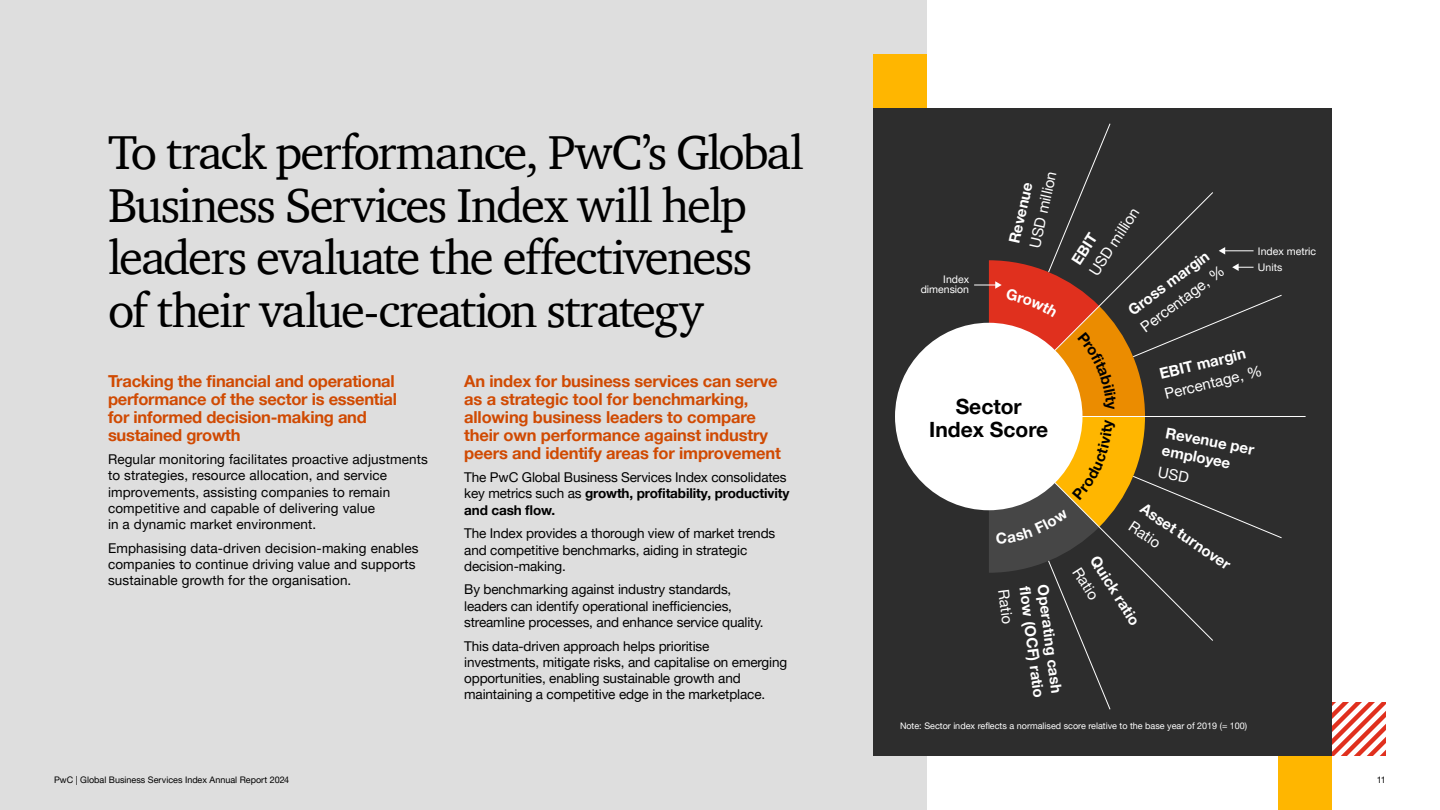
<style>
.page{position:relative;width:1440px;height:810px;background:#fff}
.page>*{position:absolute;margin:0;border:0;box-sizing:border-box;transform-origin:0 0}
.t1{font:48.75px/52.5px "ITC Charter Com";letter-spacing:-.035em;color:#000}
.t2{font:700 21px/22.5px "Helvetica Neue LT Pro";color:#000;text-align:center}
.t3{font:700 16.5px/18px "Helvetica Neue LT Pro";letter-spacing:-.01em;color:#d04a02}
.t4{font:700 15px/18.1px "Helvetica Neue LT Pro";color:#fff}
.t5{font:15px "Helvetica Neue LT Pro";color:#fff}
.t6{font:13.5px/16.2px "Helvetica Neue LT Pro";letter-spacing:-.01em;color:#000}
.t7{font:13.5px/16.2px "Helvetica Neue LT Pro";letter-spacing:.01em;color:#000}
.t8{font:10.5px/10.5px "Helvetica Neue LT Pro";color:#fff;text-align:right}
.t9{font:9px "Helvetica Neue LT Pro";color:#fff}
.t10{font:9px "Helvetica Neue LT Pro";color:#000}
.s1{font-weight:700}
</style>
<div class="page">
<div style="left:0;top:0;width:927px;height:810px;background:#dedede"></div>
<svg style="left:1332px;top:702px;width:54px;height:54px"></svg>
<div style="left:873px;top:54px;width:54px;height:54px;background:#ffb600"></div>
<div style="left:1278px;top:756px;width:54px;height:54px;background:#ffb600"></div>
<div style="left:873px;top:108px;width:459px;height:648px;background:#2d2d2d"></div>
<hr style="left:989px;top:416px;width:317px;height:1px;background:#fff">
<div style="left:895px;top:323px;width:188px;height:187px;background:#fff;border-radius:50%"></div>
<svg style="left:974px;top:123px;width:308px;height:587px"></svg>
<h1 class="t1" style="left:108px;top:126px;width:698px">To track performance, PwC’s Global Business Services Index will help leaders evaluate the effectiveness<br>of their value-creation strategy</h1>
<p class="t3" style="left:108px;top:371px;width:290px">Tracking the financial and operational performance of the sector is essential for informed decision-making and sustained growth</p>
<p class="t7" style="left:108px;top:451px;width:321px">Regular monitoring facilitates proactive adjustments to strategies, resource allocation, and service improvements, assisting companies to remain competitive and capable of delivering value<br>in a dynamic market environment.</p>
<p class="t7" style="left:108px;top:540px;width:312px">Emphasising data-driven decision-making enables companies to continue driving value and supports sustainable growth for the organisation.</p>
<p class="t3" style="left:464px;top:371px;width:318px">An index for business services can serve as a strategic tool for benchmarking, allowing business leaders to compare their own performance against industry peers and identify areas for improvement</p>
<p class="t6" style="left:464px;top:469px;width:327px">The PwC Global Business Services Index consolidates key metrics such as <span class="s1">growth, profitability, productivity and cash flow.</span></p>
<p class="t6" style="left:464px;top:525px;width:313px">The Index provides a thorough view of market trends and competitive benchmarks, aiding in strategic decision-making.</p>
<p class="t6" style="left:464px;top:581px;width:301px">By benchmarking against industry standards, leaders can identify operational inefficiencies, streamline processes, and enhance service quality.</p>
<p class="t6" style="left:464px;top:637px;width:324px">This data-driven approach helps prioritise investments, mitigate risks, and capitalise on emerging opportunities, enabling sustainable growth and maintaining a competitive edge in the marketplace.</p>
<p class="t8" style="left:921px;top:274px;width:50px">Index dimension</p>
<p class="t5" style="left:1025px;top:246px;width:80px;rotate:-77deg">USD million</p>
<p class="t4" style="left:1005px;top:241px;width:64px;rotate:-77deg">Revenue</p>
<h2 class="t2" style="left:929px;top:395px;width:121px">Sector<br>Index Score</h2>
<p class="t4" style="left:1052px;top:583px;width:111px;rotate:83deg">Operating cash</p>
<p class="t4" style="left:1035px;top:586px;width:113px;rotate:83deg">flo w (OCF) ratio</p>
<p class="t5" style="left:1013px;top:588px;width:36px;rotate:83deg">Ratio</p>
<p class="t5" style="left:1085px;top:269px;width:80px;rotate:-57deg">USD million</p>
<p class="t4" style="left:1067px;top:258px;width:35px;rotate:-57deg">EBIT</p>
<p class="t8" style="left:1258px;top:243px;width:60px;line-height:16.4px;text-align:left">Index metric<br>Units</p>
<p class="t4" style="left:1124px;top:303px;width:98px;rotate:-36deg">Gross margin</p>
<p class="t5" style="left:1137px;top:320px;width:101px;rotate:-36deg">Percentage, %</p>
<p class="t4" style="left:1158px;top:365px;width:90px;rotate:-14deg">EBIT margin</p>
<p class="t5" style="left:1163px;top:385px;width:101px;rotate:-14deg">Percentage, %</p>
<p class="t4" style="left:1168px;top:423px;width:92px;rotate:11deg">Revenue per employee</p>
<p class="t4" style="left:1147px;top:499px;width:107px;rotate:34deg">Asset turnover</p>
<p class="t5" style="left:1136px;top:517px;width:36px;rotate:34deg">Ratio</p>
<p class="t4" style="left:1102px;top:552px;width:80px;rotate:57deg">Quick ratio</p>
<p class="t5" style="left:1084px;top:564px;width:36px;rotate:57deg">Ratio</p>
<p class="t9" style="left:900px;top:720px;width:349px">Note: Sector index reflects a normalised score relative to the base year of 2019 (= 100)</p>
<p class="t10" style="left:54px;top:774px;width:237px">PwC | Global Business Services Index Annual Report 2024</p>
<p class="t10" style="left:1377px;top:774px;width:11px">11</p>
</div>
